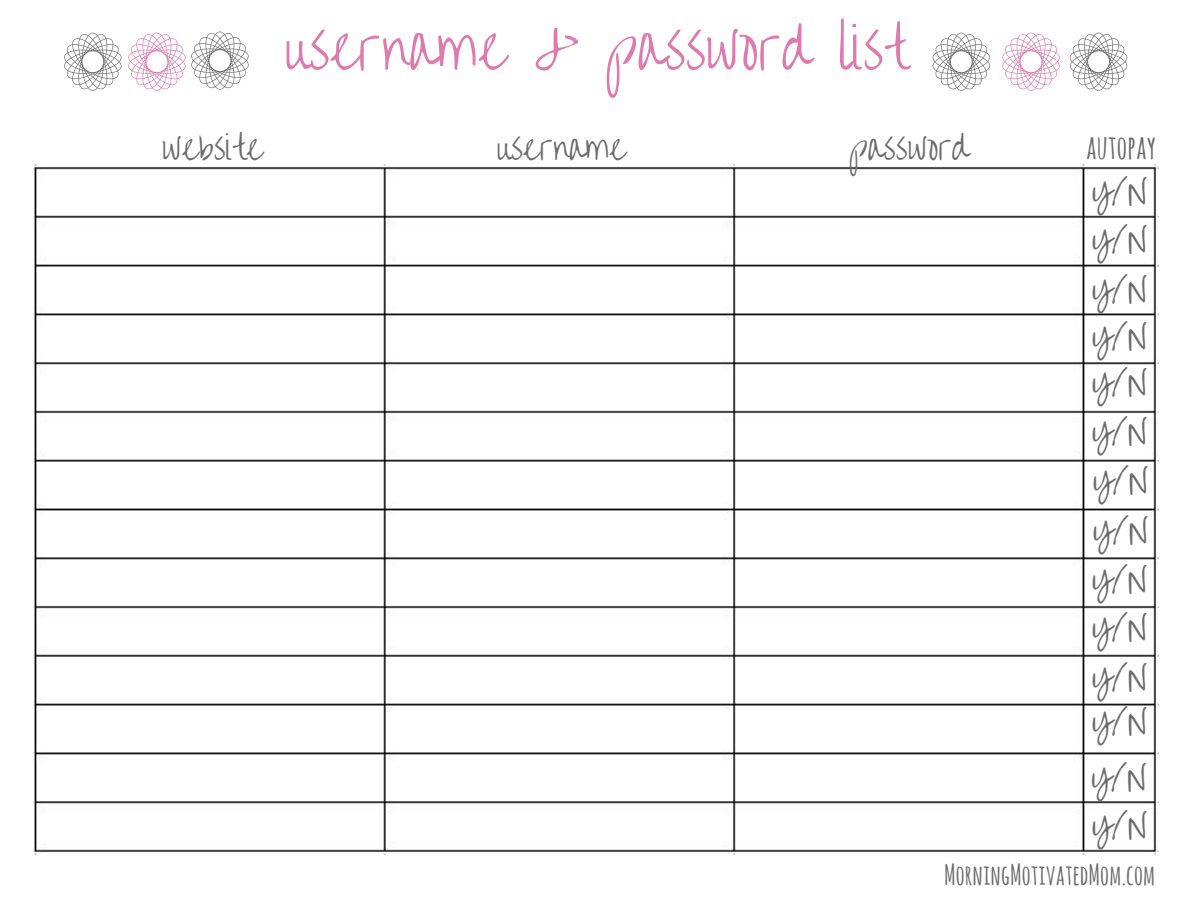
<style>
.page{position:relative;width:1188px;height:918px;background:#fff}
.page>*{position:absolute;margin:0;border:0;box-sizing:border-box;transform-origin:0 0}
.t1{font:55.95px "Overthe Rainbow";color:#de7aae}
.t2{font:32.7px/48px "Overthe Rainbow";color:#6c6c6c}
.t3{font:700 32.7px "Amatic SC";color:#6c6c6c}
.t4{font:700 28.05px "Amatic SC";color:#6c6c6c}
</style>
<div class="page">
<svg style="left:128px;top:32px;width:121px;height:59px"></svg>
<svg style="left:64px;top:33px;width:58px;height:58px"></svg>
<svg style="left:933px;top:33px;width:57px;height:58px"></svg>
<svg style="left:1002px;top:33px;width:58px;height:58px"></svg>
<svg style="left:1070px;top:33px;width:57px;height:58px"></svg>
<img style="left:34px;top:164px;width:1125px;height:691px">
<h1 class="t1" style="left:285px;top:18px;width:625px">username &amp; password list</h1>
<p class="t2" style="left:162px;top:124px;width:102px">website</p>
<p class="t3" style="left:1086px;top:123px;width:71px">autopay</p>
<p class="t2" style="left:497px;top:124px;width:131px">username</p>
<p class="t2" style="left:850px;top:124px;width:121px">password</p>
<p class="t2" style="left:1093px;top:171px;width:56px;text-align:justify">Y/N Y/N Y/N Y/N Y/N Y/N</p>
<p class="t2" style="left:1094px;top:459px;width:56px;line-height:49.5px">Y/N<br>Y/N</p>
<p class="t2" style="left:1093px;top:559px;width:56px">Y/N</p>
<p class="t2" style="left:1093px;top:606px;width:56px;line-height:49.5px">Y/N<br>Y/N</p>
<p class="t2" style="left:1093px;top:700px;width:56px">Y/N</p>
<p class="t2" style="left:1092px;top:757px;width:57px">Y/N<br>Y/N</p>
<p class="t4" style="left:944px;top:855px;width:213px">MorningMotivatedMom.com</p>
</div>
